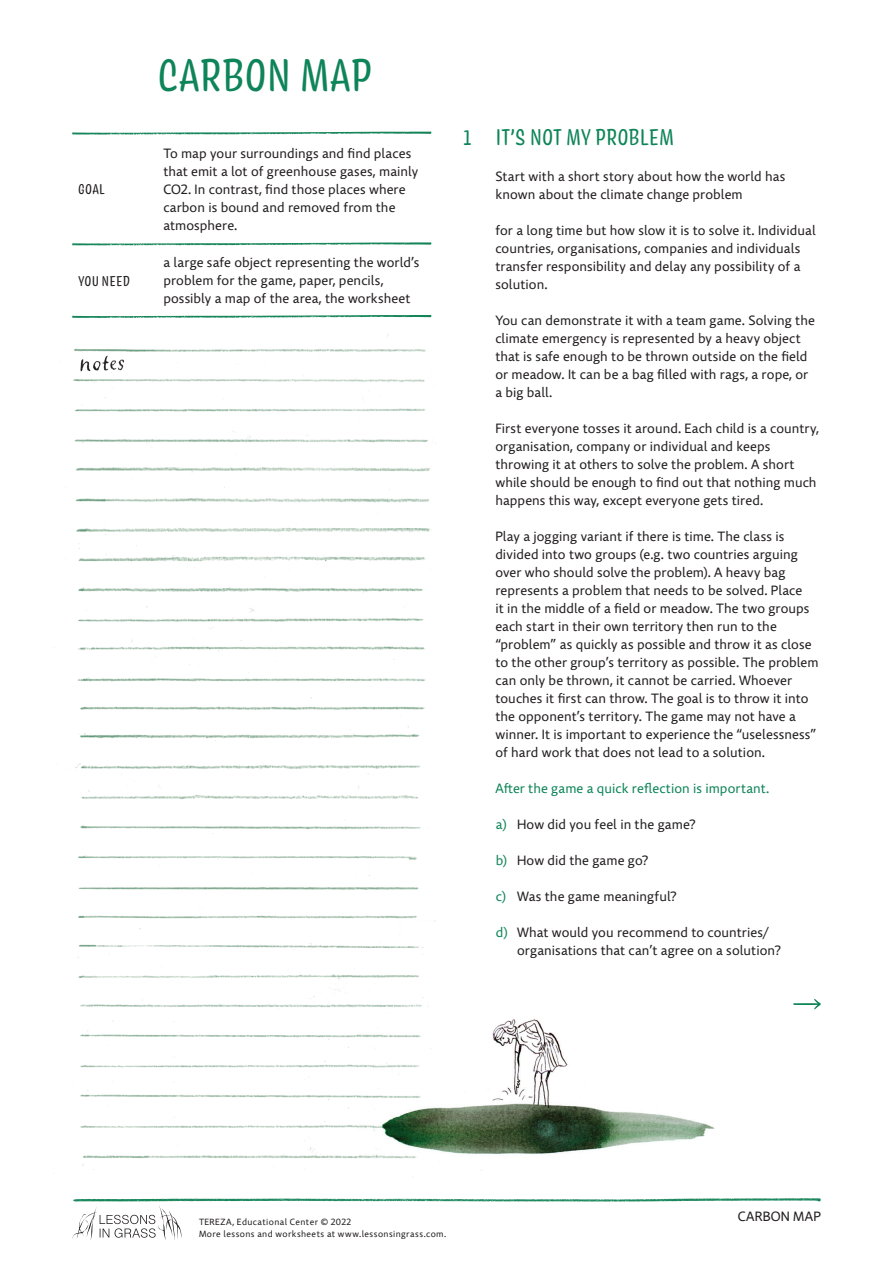
<style>
.page{position:relative;width:893px;height:1263px;background:#fff}
.page>*{position:absolute;margin:0;border:0;box-sizing:border-box;transform-origin:0 0}
.t1{font:48px "Coniferous";letter-spacing:-.015em;color:#0e8459}
.t2{font:24px "Coniferous";letter-spacing:-.01em;color:#0e8459}
.t3{font:15px "Coniferous";letter-spacing:.005em;color:#231f20}
.t4{font:13.5px/18px "Comenia Sans";letter-spacing:.005em;color:#231f20}
.t5{font:13.5px "Comenia Sans";letter-spacing:.005em;color:#0e8459}
.t6{font:9px/12px "Comenia Sans";letter-spacing:.045em;color:#231f20}
.s1{color:#0e8459}
</style>
<div class="page">
<svg style="left:72px;top:1198px;width:749px;height:42px"></svg>
<svg style="left:793px;top:999px;width:28px;height:10px"></svg>
<svg style="left:72px;top:131px;width:360px;height:4px"></svg>
<svg style="left:72px;top:242px;width:360px;height:4px"></svg>
<svg style="left:72px;top:315px;width:360px;height:3px"></svg>
<img style="left:54px;top:333px;width:382px;height:735px">
<img style="left:53px;top:1081px;width:360px;height:97px">
<img style="left:71px;top:353px;width:94px;height:26px">
<img style="left:357px;top:1007px;width:358px;height:164px">
<p class="t3" style="left:78px;top:179px;width:28px">GOAL</p>
<p class="t3" style="left:78px;top:270px;width:54px">YOU NEED</p>
<h1 class="t1" style="left:157px;top:42px;width:217px">CARBON MAP</h1>
<p class="t4" style="left:163px;top:144px;width:256px">To map your surroundings and find places that emit a lot of greenhouse gases, mainly CO2. In contrast, find those places where carbon is bound and removed from the atmosphere.</p>
<p class="t4" style="left:163px;top:254px;width:258px">a large safe object representing the world’s problem for the game, paper, pencils, possibly a map of the area, the worksheet</p>
<h2 class="t2" style="left:463px;top:121px;width:212px">1 IT’S NOT MY PROBLEM</h2>
<p class="t4" style="left:495px;top:168px;width:292px">Start with a short story about how the world has known about the climate change problem</p>
<p class="t4" style="left:495px;top:222px;width:322px">for a long time but how slow it is to solve it. Individual countries, organisations, companies and individuals transfer responsibility and delay any possibility of a solution.</p>
<p class="t4" style="left:495px;top:312px;width:321px">You can demonstrate it with a team game. Solving the climate emergency is represented by a heavy object that is safe enough to be thrown outside on the field or meadow. It can be a bag filled with rags, a rope, or a big ball.</p>
<p class="t4" style="left:495px;top:420px;width:325px">First everyone tosses it around. Each child is a country, organisation, company or individual and keeps throwing it at others to solve the problem. A short while should be enough to find out that nothing much happens this way, except everyone gets tired.</p>
<p class="t4" style="left:495px;top:528px;width:325px">Play a jogging variant if there is time. The class is divided into two groups (e.g. two countries arguing over who should solve the problem). A heavy bag represents a problem that needs to be solved. Place<br>it in the middle of a field or meadow. The two groups each start in their own territory then run to the “problem” as quickly as possible and throw it as close to the other group’s territory as possible. The problem can only be thrown, it cannot be carried. Whoever touches it first can throw. The goal is to throw it into the opponent’s territory. The game may not have a winner. It is important to experience the “uselessness” of hard work that does not lead to a solution.</p>
<p class="t5" style="left:495px;top:780px;width:276px">After the game a quick reflection is important.</p>
<p class="t4" style="left:496px;top:816px;width:201px"><span class="s1">a)</span> How did you feel in the game?</p>
<p class="t4" style="left:496px;top:852px;width:154px"><span class="s1">b)</span> How did the game go?</p>
<p class="t4" style="left:496px;top:888px;width:182px"><span class="s1">c)</span> Was the game meaningful?</p>
<p class="t4" style="left:517px;top:924px;width:265px;text-indent:-21px"><span class="s1">d)</span> What would you recommend to countries/ organisations that can’t agree on a solution?</p>
<p class="t6" style="left:199px;top:1216px;width:249px">TEREZA, Educational Center © 2022<br>More lessons and worksheets at www.lessonsingrass.com.</p>
<p class="t4" style="left:738px;top:1208px;width:84px">CARBON MAP</p>
</div>
